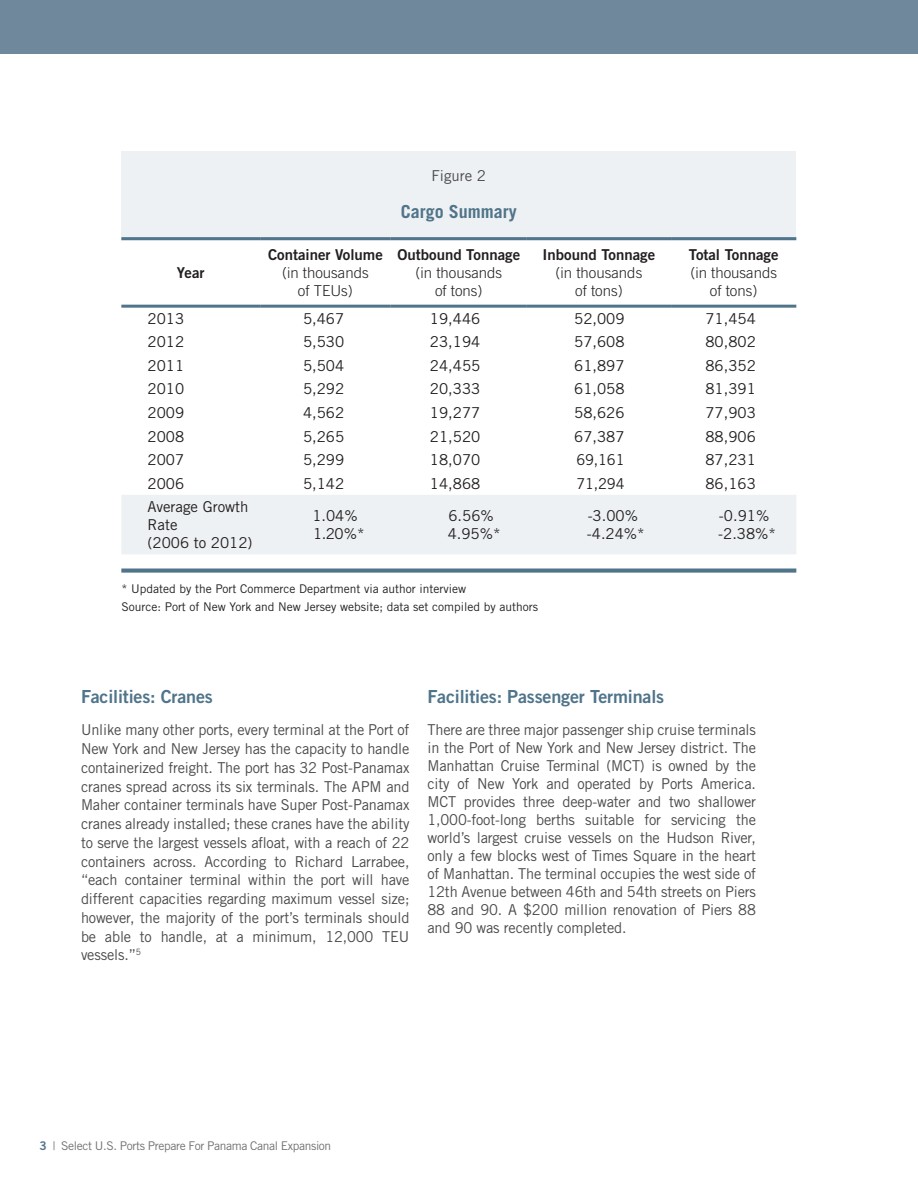
<style>
.page{position:relative;width:918px;height:1188px;background:#fff}
.page>*{position:absolute;margin:0;border:0;box-sizing:border-box;transform-origin:0 0}
.sub_head{font:18px "Trade Gothic LT Std Bd 2";letter-spacing:-.01em;color:#50748a}
.t1{font:700 18px "Trade Gothic";color:#50748a}
.body_text{font:15px/18.8px "Trade Gothic LT Std";letter-spacing:-.01em;color:#4c4a4c;text-align:justify}
.cargo_summary{font:15px/18px "Trade Gothic LT Std";color:#231f20}
.t2{font:300 15px/18px "Trade Gothic LT Std";color:#231f20;text-align:center}
.figure_dates{font:15px/18px "Trade Gothic LT Std";color:#231f20}
.t3{font:15px "Trade Gothic LT Std Bd 2";color:#231f20}
.t4{font:12px "Trade Gothic LT Std";color:#231f20}
.t5{font:12px "Trade Gothic LT Std";letter-spacing:-.03em;color:#717074}
.s1{font-family:"Trade Gothic LT Std Bd 2";font-weight:400}
.s2{font-family:"Trade Gothic LT Std Bd 2";color:#50748a}
</style>
<div class="page">
<div style="left:0;top:0;width:918px;height:54px;background:#70889b"></div>
<div style="left:121px;top:151px;width:675px;height:89px;background:#edf1f3"></div>
<div style="left:121px;top:495px;width:675px;height:59px;background:#edf1f3"></div>
<hr style="left:121px;top:237px;width:139px;height:3px;background:#50748a">
<hr style="left:260px;top:237px;width:131px;height:3px;background:#50748a">
<hr style="left:391px;top:237px;width:136px;height:3px;background:#50748a">
<hr style="left:527px;top:237px;width:144px;height:3px;background:#50748a">
<hr style="left:671px;top:237px;width:125px;height:3px;background:#50748a">
<hr style="left:121px;top:305px;width:139px;height:3px;background:#50748a">
<hr style="left:260px;top:305px;width:131px;height:3px;background:#50748a">
<hr style="left:391px;top:305px;width:136px;height:3px;background:#50748a">
<hr style="left:527px;top:305px;width:144px;height:3px;background:#50748a">
<hr style="left:671px;top:305px;width:125px;height:3px;background:#50748a">
<div style="left:121px;top:568px;width:675px;height:5px;background:#50748a"></div>
<p class="t3" style="left:177px;top:263px;width:29px">Year</p>
<p class="body_text" style="left:432px;top:166px;width:56px">Figure 2</p>
<p class="t1" style="left:401px;top:201px;width:117px">Cargo Summary</p>
<p class="t2" style="left:268px;top:245px;width:116px"><span class="s1">Container Volume </span>(in thousands<br>of TEUs)</p>
<p class="t2" style="left:398px;top:245px;width:124px"><span class="s1">Outbound Tonnage </span>(in thousands<br>of tons)</p>
<p class="t2" style="left:543px;top:245px;width:114px"><span class="s1">Inbound Tonnage </span>(in thousands<br>of tons)</p>
<p class="t2" style="left:689px;top:245px;width:91px"><span class="s1">Total Tonnage </span>(in thousands of tons)</p>
<p class="figure_dates" style="left:148px;top:309px;width:38px">2013</p>
<p class="cargo_summary" style="left:303px;top:309px;width:43px">5,467</p>
<p class="cargo_summary" style="left:430px;top:309px;width:52px">19,446</p>
<p class="cargo_summary" style="left:574px;top:309px;width:52px">52,009</p>
<p class="cargo_summary" style="left:705px;top:309px;width:52px">71,454</p>
<p class="figure_dates" style="left:148px;top:333px;width:38px">2012</p>
<p class="cargo_summary" style="left:303px;top:333px;width:43px">5,530</p>
<p class="cargo_summary" style="left:430px;top:333px;width:52px">23,194</p>
<p class="cargo_summary" style="left:574px;top:333px;width:52px">57,608</p>
<p class="cargo_summary" style="left:705px;top:333px;width:52px">80,802</p>
<p class="figure_dates" style="left:148px;top:356px;width:38px">2011</p>
<p class="cargo_summary" style="left:303px;top:356px;width:43px">5,504</p>
<p class="cargo_summary" style="left:430px;top:356px;width:52px">24,455</p>
<p class="cargo_summary" style="left:574px;top:356px;width:52px">61,897</p>
<p class="cargo_summary" style="left:705px;top:356px;width:52px">86,352</p>
<p class="figure_dates" style="left:148px;top:380px;width:38px">2010</p>
<p class="cargo_summary" style="left:303px;top:380px;width:43px">5,292</p>
<p class="cargo_summary" style="left:430px;top:380px;width:52px">20,333</p>
<p class="cargo_summary" style="left:574px;top:380px;width:52px">61,058</p>
<p class="cargo_summary" style="left:705px;top:380px;width:52px">81,391</p>
<p class="figure_dates" style="left:148px;top:404px;width:38px">2009</p>
<p class="cargo_summary" style="left:303px;top:404px;width:43px">4,562</p>
<p class="cargo_summary" style="left:430px;top:404px;width:52px">19,277</p>
<p class="cargo_summary" style="left:574px;top:404px;width:52px">58,626</p>
<p class="cargo_summary" style="left:705px;top:404px;width:52px">77,903</p>
<p class="figure_dates" style="left:148px;top:427px;width:38px">2008</p>
<p class="cargo_summary" style="left:303px;top:427px;width:43px">5,265</p>
<p class="cargo_summary" style="left:430px;top:427px;width:52px">21,520</p>
<p class="cargo_summary" style="left:574px;top:427px;width:52px">67,387</p>
<p class="cargo_summary" style="left:705px;top:427px;width:52px">88,906</p>
<p class="figure_dates" style="left:148px;top:451px;width:38px">2007</p>
<p class="cargo_summary" style="left:303px;top:451px;width:43px">5,299</p>
<p class="cargo_summary" style="left:430px;top:451px;width:52px">18,070</p>
<p class="cargo_summary" style="left:576px;top:451px;width:50px">69,161</p>
<p class="cargo_summary" style="left:705px;top:451px;width:52px">87,231</p>
<p class="figure_dates" style="left:148px;top:474px;width:38px">2006</p>
<p class="cargo_summary" style="left:303px;top:474px;width:43px">5,142</p>
<p class="cargo_summary" style="left:430px;top:474px;width:52px">14,868</p>
<p class="cargo_summary" style="left:576px;top:474px;width:50px">71,294</p>
<p class="cargo_summary" style="left:705px;top:474px;width:52px">86,163</p>
<p class="figure_dates" style="left:148px;top:498px;width:102px">Average Growth<br>Rate</p>
<p class="figure_dates" style="left:148px;top:534px;width:106px">(2006 to 2012)</p>
<p class="cargo_summary" style="left:312px;top:507px;width:54px">1.04%<br>1.20%*</p>
<p class="cargo_summary" style="left:448px;top:507px;width:54px">6.56%<br>4.95%*</p>
<p class="cargo_summary" style="left:587px;top:507px;width:59px">-3.00% -4.24%*</p>
<p class="cargo_summary" style="left:718px;top:507px;width:59px">-0.91% -2.38%*</p>
<p class="t4" style="left:121px;top:582px;width:346px">* Updated by the Port Commerce Department via author interview</p>
<p class="t4" style="left:121px;top:600px;width:418px">Source: Port of New York and New Jersey website; data set compiled by authors</p>
<p class="sub_head" style="left:81px;top:685px;width:133px">Facilities: Cranes</p>
<p class="body_text" style="left:81px;top:720px;width:330px">Unlike many other ports, every terminal at the Port of New York and New Jersey has the capacity to handle containerized freight. The port has 32 Post-Panamax cranes spread across its six terminals. The APM and Maher container terminals have Super Post-Panamax cranes already installed; these cranes have the ability to serve the largest vessels afloat, with a reach of 22 containers across. According to Richard Larrabee, “each container terminal within the port will have different capacities regarding maximum vessel size; however, the majority of the port’s terminals should be able to handle, at a minimum, 12,000 TEU vessels.”<sup>5</sup></p>
<p class="sub_head" style="left:428px;top:685px;width:238px">Facilities: Passenger Terminals</p>
<p class="body_text" style="left:428px;top:720px;width:330px;line-height:18px">There are three major passenger ship cruise terminals in the Port of New York and New Jersey district. The Manhattan Cruise Terminal (MCT) is owned by the city of New York and operated by Ports America.<br>MCT provides three deep-water and two shallower 1,000-foot-long berths suitable for servicing the world’s largest cruise vessels on the Hudson River, only a few blocks west of Times Square in the heart of Manhattan. The terminal occupies the west side of 12th Avenue between 46th and 54th streets on Piers 88 and 90. A $200 million renovation of Piers 88 and 90 was recently completed.</p>
<p class="t5" style="left:40px;top:1139px;width:293px"><span class="s2">3</span> | Select U.S. Ports Prepare For Panama Canal Expansion</p>
</div>
